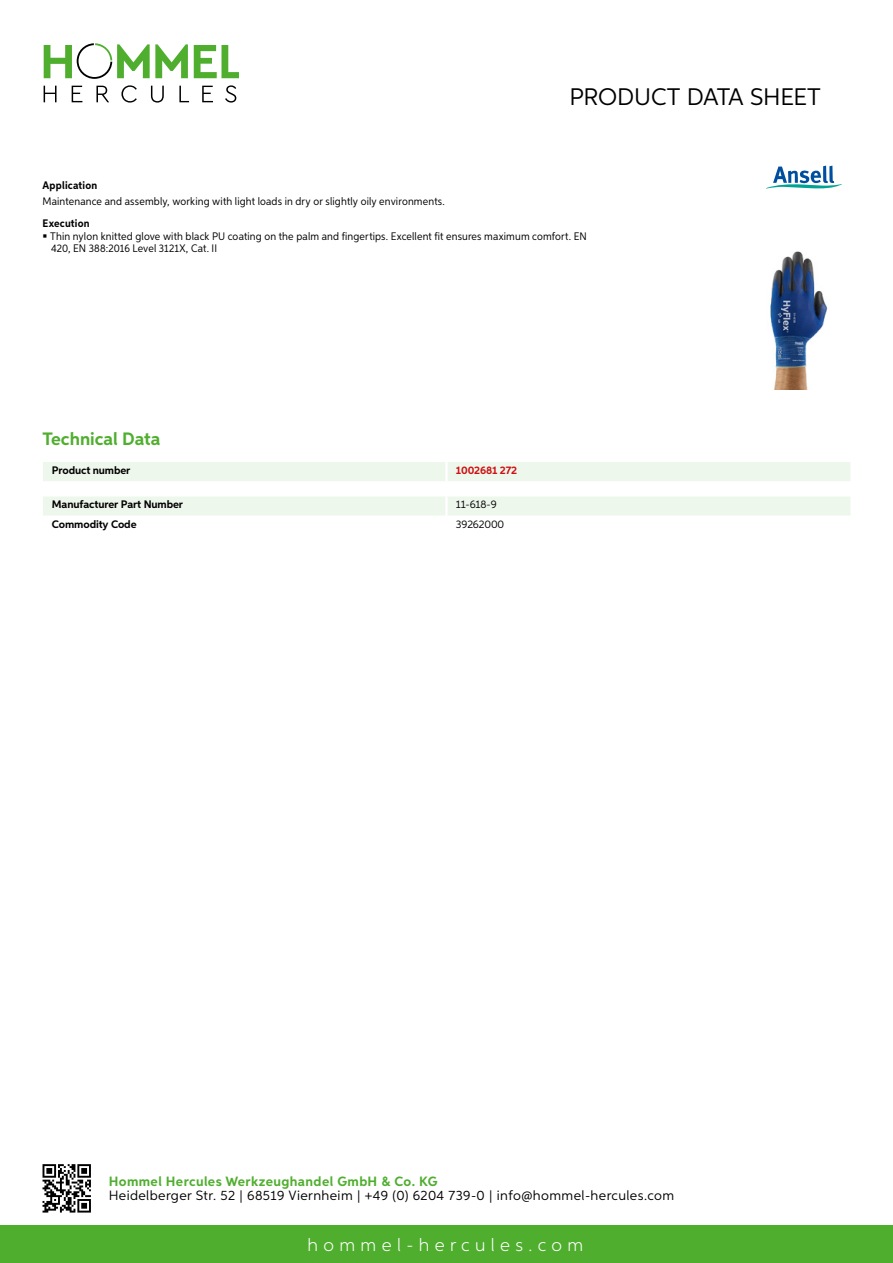
<style>
.page{position:relative;width:893px;height:1263px;background:#fff}
.page>*{position:absolute;margin:0;border:0;box-sizing:border-box;transform-origin:0 0}
.t1{font:24px "Aspira";letter-spacing:-.01em;color:#000}
.t2{font:300 18px "Aspira";letter-spacing:.3em;color:#fff}
.t3{font:700 18px "Aspira";color:#50ae2f}
.t4{font:13.5px "Aspira";letter-spacing:.03em;color:#000}
.t5{font:700 13.5px "Aspira";letter-spacing:.03em;color:#50ae2f}
.t6{font:10.95px/12px "Aspira Nar";letter-spacing:.015em;color:#000}
.t7{font:700 10.95px "Aspira";letter-spacing:-.01em;color:#000}
.t8{font:700 10.95px "Aspira Nar";letter-spacing:.015em;color:#000}
.t9{font:10.95px "Aspira";letter-spacing:-.01em;color:#000}
.t10{font:700 10.95px "Aspira";letter-spacing:-.01em;color:#cd1013}
</style>
<div class="page">
<div style="left:0;top:1226px;width:893px;height:37px;background:#50ae2f"></div>
<svg style="left:43px;top:1164px;width:48px;height:48px"></svg>
<svg style="left:194px;top:45px;width:45px;height:33px"></svg>
<svg style="left:44px;top:43px;width:144px;height:36px"></svg>
<svg style="left:44px;top:86px;width:13px;height:16px"></svg>
<svg style="left:72px;top:86px;width:10px;height:16px"></svg>
<svg style="left:96px;top:86px;width:13px;height:16px"></svg>
<svg style="left:121px;top:85px;width:16px;height:18px"></svg>
<svg style="left:151px;top:86px;width:13px;height:17px"></svg>
<svg style="left:179px;top:86px;width:10px;height:16px"></svg>
<svg style="left:202px;top:86px;width:11px;height:16px"></svg>
<svg style="left:225px;top:85px;width:11px;height:18px"></svg>
<div style="left:43px;top:462px;width:807px;height:19px;background:#eef7eb"></div>
<hr style="left:445px;top:462px;width:3px;height:19px;background:#fff">
<div style="left:43px;top:497px;width:807px;height:19px;background:#eef7eb"></div>
<img style="left:770px;top:251px;width:58px;height:138px">
<svg style="left:766px;top:166px;width:76px;height:23px"></svg>
<h1 class="t1" style="left:569px;top:82px;width:253px">Product data sh eet</h1>
<p class="t8" style="left:43px;top:179px;width:56px">Application</p>
<p class="t6" style="left:43px;top:195px;width:404px">Maintenance and assembly, working with light loads in dry or slightly oily environments.</p>
<p class="t8" style="left:43px;top:216px;width:49px">Execution</p>
<p class="t6" style="left:50px;top:230px;width:538px">Thin nylon knitted glove with black PU coating on the palm and fingertips. Excellent fit ensures maximum comfort. EN<br>420, EN 388:2016 Level 3121X, Cat. II</p>
<h2 class="t3" style="left:43px;top:428px;width:120px">Technical Data</h2>
<p class="t7" style="left:52px;top:463px;width:80px">Product number</p>
<p class="t10" style="left:456px;top:463px;width:63px">1002681 272</p>
<p class="t7" style="left:52px;top:498px;width:133px">Manufacturer Part Number</p>
<p class="t9" style="left:456px;top:498px;width:42px">11-618-9</p>
<p class="t7" style="left:52px;top:517px;width:86px">Commodity Code</p>
<p class="t9" style="left:456px;top:517px;width:50px">39262000</p>
<p class="t5" style="left:109px;top:1172px;width:330px">Hommel Hercules Werkzeughandel GmbH &amp; Co. KG</p>
<p class="t4" style="left:109px;top:1187px;width:567px">Heidelberger Str. 52 | 68519 Viernheim | +49 (0) 6204 739-0 | info@hommel-hercules.com</p>
<h2 class="t2" style="left:307px;top:1234px;width:277px">hommel-hercules.com</h2>
</div>
